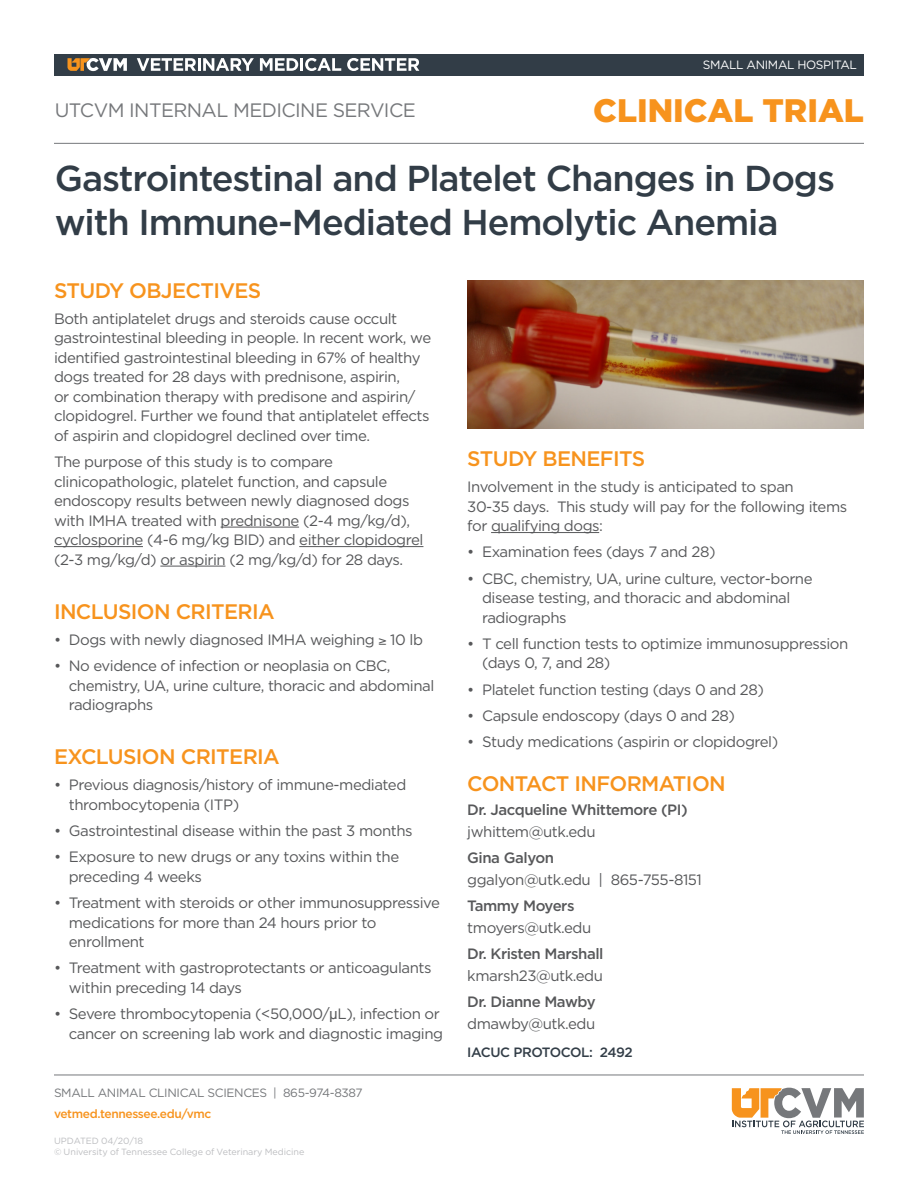
<style>
.page{position:relative;width:918px;height:1188px;background:#fff}
.page>*{position:absolute;margin:0;border:0;box-sizing:border-box;transform-origin:0 0}
.t1{font:500 36px/44px "Gotham";letter-spacing:-.03em;color:#323d47}
.t2{font:900 32.55px "Gotham";color:#f7931d}
.t3{font:500 21px "Gotham";letter-spacing:-.03em;color:#f7931d}
.t4{font:19.35px "Gotham";letter-spacing:-.03em;color:#76787b}
.t5{font:15px/19.5px "Gotham";letter-spacing:-.03em;color:#57585a}
.t6{font:500 15px "Gotham";letter-spacing:-.03em;color:#57585a}
.t7{font:500 13.5px "Gotham";letter-spacing:-.035em;color:#323d47}
.t8{font:12px "Gotham";letter-spacing:-.03em;color:#76787b}
.t9{font:500 12px "Gotham";letter-spacing:-.03em;color:#f7931d}
.t10{font:12px "Gotham";letter-spacing:-.03em;color:#fff}
.t11{font:9px "Gotham";letter-spacing:-.005em;color:#bcbdc0}
.s1{font-family:"Arial"}
</style>
<div class="page">
<hr style="left:221px;top:527px;width:78px;height:1px;background:#57585a">
<hr style="left:54px;top:546px;width:89px;height:1px;background:#57585a">
<hr style="left:299px;top:546px;width:124px;height:1px;background:#57585a">
<hr style="left:160px;top:566px;width:65px;height:1px;background:#57585a">
<hr style="left:491px;top:532px;width:108px;height:1px;background:#57585a">
<img style="left:467px;top:281px;width:397px;height:148px">
<hr style="left:54px;top:143px;width:810px;height:1px;background:#76787b">
<div style="left:55px;top:54px;width:809px;height:21px;background:#323d47"></div>
<svg style="left:67px;top:58px;width:60px;height:13px"></svg>
<svg style="left:137px;top:58px;width:117px;height:13px"></svg>
<svg style="left:260px;top:58px;width:81px;height:13px"></svg>
<svg style="left:347px;top:58px;width:72px;height:13px"></svg>
<hr style="left:54px;top:1075px;width:810px;height:1px;background:#76787b">
<svg style="left:732px;top:1088px;width:132px;height:46px"></svg>
<p class="t10" style="left:703px;top:57px;width:156px">SMALL ANIMAL HOSPITAL</p>
<p class="t4" style="left:55px;top:98px;width:363px">UTCVM INTERNAL MEDICINE SERVICE</p>
<p class="t2" style="left:593px;top:88px;width:272px">CLINICAL TRIAL</p>
<p class="t1" style="left:55px;top:156px;width:782px">Gastrointestinal and Platelet Changes in Dogs with Immune-Mediated Hemolytic Anemia</p>
<p class="t3" style="left:54px;top:276px;width:209px">STUDY OBJECTIVES</p>
<p class="t5" style="left:54px;top:308px;width:379px">Both antiplatelet drugs and steroids cause occult gastrointestinal bleeding in people. In recent work, we identified gastrointestinal bleeding in 67% of healthy dogs treated for 28 days with prednisone, aspirin,<br>or combination therapy with predisone and aspirin/ clopidogrel. Further we found that antiplatelet effects of aspirin and clopidogrel declined over time.</p>
<p class="t5" style="left:54px;top:452px;width:371px">The purpose of this study is to compare clinicopathologic, platelet function, and capsule endoscopy results between newly diagnosed dogs with IMHA treated with prednisone (2-4 mg/kg/d), cyclosporine (4-6 mg/kg BID) and either clopidogrel (2-3 mg/kg/d) or aspirin (2 mg/kg/d) for 28 days.</p>
<p class="t3" style="left:54px;top:597px;width:222px">INCLUSION CRITERIA</p>
<p class="t5" style="left:54px;top:629px;width:370px">• Dogs with newly diagnosed IMHA weighing ≥ 10 lb</p>
<p class="t5" style="left:69px;top:656px;width:367px;text-indent:-15px">• No evidence of infection or neoplasia on CBC, chemistry, UA, urine culture, thoracic and abdominal radiographs</p>
<p class="t3" style="left:54px;top:743px;width:227px">EXCLUSION CRITERIA</p>
<p class="t5" style="left:69px;top:775px;width:339px;text-indent:-15px">• Previous diagnosis/history of immune-mediated thrombocytopenia (ITP)</p>
<p class="t5" style="left:54px;top:821px;width:360px">• Gastrointestinal disease within the past 3 months</p>
<p class="t5" style="left:69px;top:847px;width:332px;text-indent:-15px">• Exposure to new drugs or any toxins within the preceding 4 weeks</p>
<p class="t5" style="left:69px;top:893px;width:373px;text-indent:-15px">• Treatment with steroids or other immunosuppressive medications for more than 24 hours prior to enrollment</p>
<p class="t5" style="left:69px;top:958px;width:364px;text-indent:-15px">• Treatment with gastroprotectants or anticoagulants within preceding 14 days</p>
<p class="t5" style="left:54px;top:1004px;width:391px;text-align:right">• Severe thrombocytopenia (&lt;50,000/<span class="s1">µ</span>L), infection or cancer on screening lab work and diagnostic imaging</p>
<p class="t8" style="left:54px;top:1085px;width:310px">SMALL ANIMAL CLINICAL SCIENCES | 865-974-8387</p>
<p class="t9" style="left:54px;top:1106px;width:159px">vetmed.tennessee.edu/vmc</p>
<p class="t11" style="left:54px;top:1135px;width:91px">UPDATED 04/20/18</p>
<p class="t11" style="left:54px;top:1146px;width:252px">© University of Tennessee College of Veterinary Medicine</p>
<p class="t3" style="left:467px;top:445px;width:179px">STUDY BENEFITS</p>
<p class="t5" style="left:467px;top:477px;width:382px">Involvement in the study is anticipated to span<br>30-35 days. This study will pay for the following items for qualifying dogs:</p>
<p class="t5" style="left:467px;top:542px;width:250px">• Examination fees (days 7 and 28)</p>
<p class="t5" style="left:482px;top:568px;width:332px;text-indent:-15px">• CBC, chemistry, UA, urine culture, vector-borne disease testing, and thoracic and abdominal radiographs</p>
<p class="t5" style="left:482px;top:633px;width:368px;text-indent:-15px">• T cell function tests to optimize immunosuppression (days 0, 7, and 28)</p>
<p class="t5" style="left:467px;top:679px;width:298px">• Platelet function testing (days 0 and 28)</p>
<p class="t5" style="left:467px;top:705px;width:269px">• Capsule endoscopy (days 0 and 28)</p>
<p class="t5" style="left:467px;top:732px;width:313px">• Study medications (aspirin or clopidogrel)</p>
<p class="t3" style="left:467px;top:769px;width:260px">CONTACT INFORMATION</p>
<p class="t6" style="left:467px;top:800px;width:222px">Dr. Jacqueline Whittemore (PI)</p>
<p class="t5" style="left:467px;top:822px;width:130px">jwhittem@utk.edu</p>
<p class="t6" style="left:467px;top:848px;width:88px">Gina Galyon</p>
<p class="t5" style="left:467px;top:870px;width:236px">ggalyon@utk.edu | 865-755-8151</p>
<p class="t6" style="left:467px;top:896px;width:109px">Tammy Moyers</p>
<p class="t5" style="left:467px;top:918px;width:126px">tmoyers@utk.edu</p>
<p class="t6" style="left:467px;top:944px;width:138px">Dr. Kristen Marshall</p>
<p class="t5" style="left:467px;top:966px;width:137px">kmarsh23@utk.edu</p>
<p class="t6" style="left:467px;top:992px;width:130px">Dr. Dianne Mawby</p>
<p class="t5" style="left:467px;top:1014px;width:130px">dmawby@utk.edu</p>
<p class="t7" style="left:467px;top:1043px;width:167px">IACUC PROTOCOL: 2492</p>
</div>
